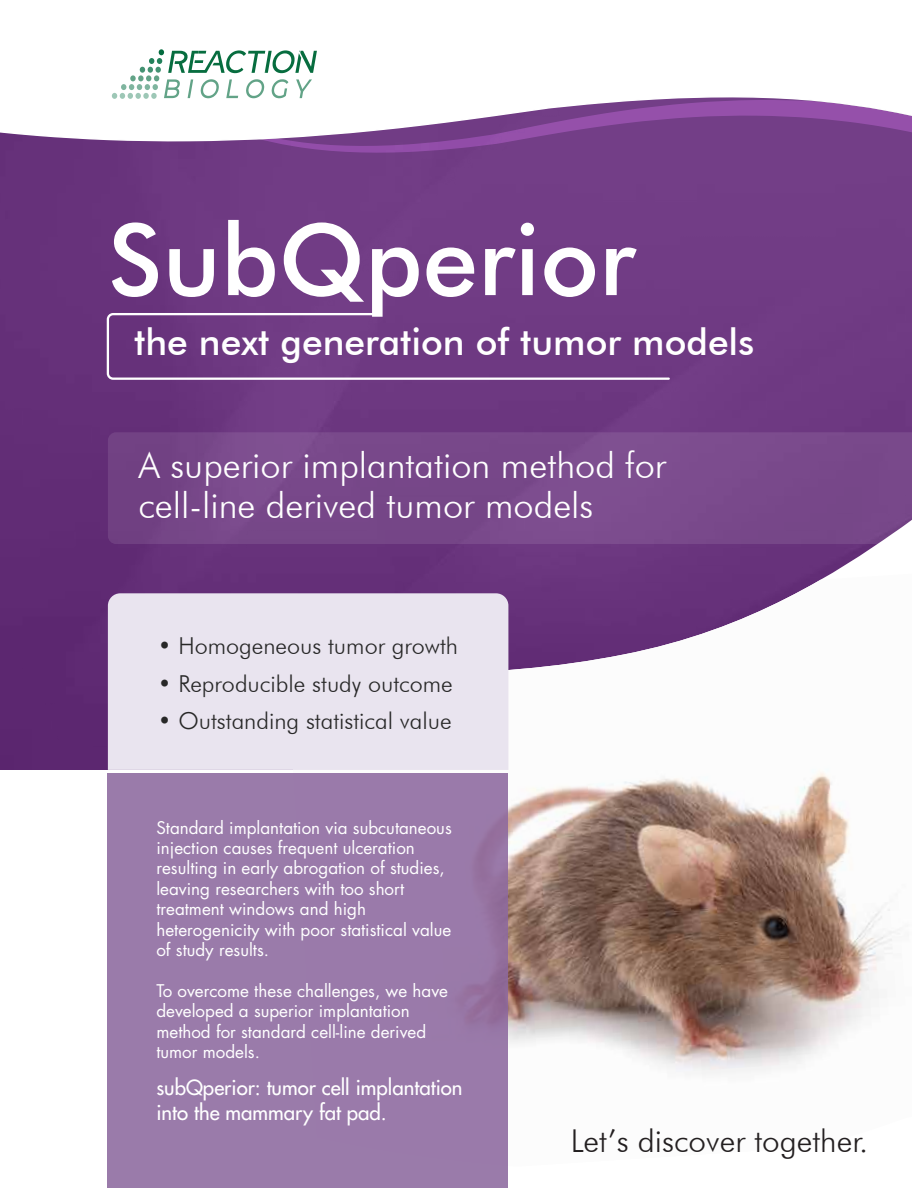
<style>
.page{position:relative;width:912px;height:1188px;background:#fff}
.page>*{position:absolute;margin:0;border:0;box-sizing:border-box;transform-origin:0 0}
.t1{font:500 99.3px "Futura BT";color:#fff}
.t2{font:500 37.05px "Futura BT";color:#fff}
.t3{font:300 36.15px/40.5px "Futura BT";color:#fff}
.t4{font:300 31.5px "Futura BT";color:#231f20}
.t5{font:300 23.4px "Futura BT";color:#282828}
.t6{font:500 20.4px/24.5px "Futura Std";color:#fff}
.t7{font:16.95px/20.4px "Futura Std";color:#fff}
</style>
<div class="page">
<img style="left:1px;top:142px;width:911px;height:628px">
<svg style="left:1px;top:95px;width:111px;height:47px"></svg>
<svg style="left:489px;top:544px;width:423px;height:30px;background:#7d4f8e"></svg>
<img style="left:289px;top:574px;width:623px;height:501px">
<div style="left:106px;top:312px;width:565px;height:69px;background:#6e3982"></div>
<div style="left:108px;top:432px;width:804px;height:112px;background:#78488a"></div>
<div style="left:108px;top:593px;width:400px;height:177px;background:#e9e4ef"></div>
<div style="left:108px;top:773px;width:400px;height:415px;background:#9a7baa"></div>
<svg style="left:112px;top:49px;width:800px;height:104px"></svg>
<h1 class="t1" style="left:108px;top:199px;width:529px">SubQperior</h1>
<h2 class="t2" style="left:134px;top:319px;width:621px">the next generation of tumor models</h2>
<h3 class="t3" style="left:138px;top:444px;width:529px">A superior implantation method for cell-line derived tumor models</h3>
<h3 class="t5" style="left:158px;top:632px;width:301px">• Homogeneous tumor growth</h3>
<h3 class="t5" style="left:158px;top:669px;width:296px">• Reproducible study outcome</h3>
<h3 class="t5" style="left:158px;top:706px;width:295px">• Outstanding statistical value</h3>
<p class="t7" style="left:156px;top:817px;width:297px">Standard implantation via subcutaneous injection causes frequent ulceration resulting in early abrogation of studies, leaving researchers with too short treatment windows and high heterogenicity with poor statistical value of study results.</p>
<p class="t7" style="left:156px;top:981px;width:293px">To overcome these challenges, we have developed a superior implantation method for standard cell-line derived tumor models.</p>
<p class="t6" style="left:156px;top:1076px;width:308px">subQperior: tumor cell implantation into the mammary fat pad.</p>
<h3 class="t4" style="left:571px;top:1121px;width:299px">Let’s discover together.</h3>
</div>
